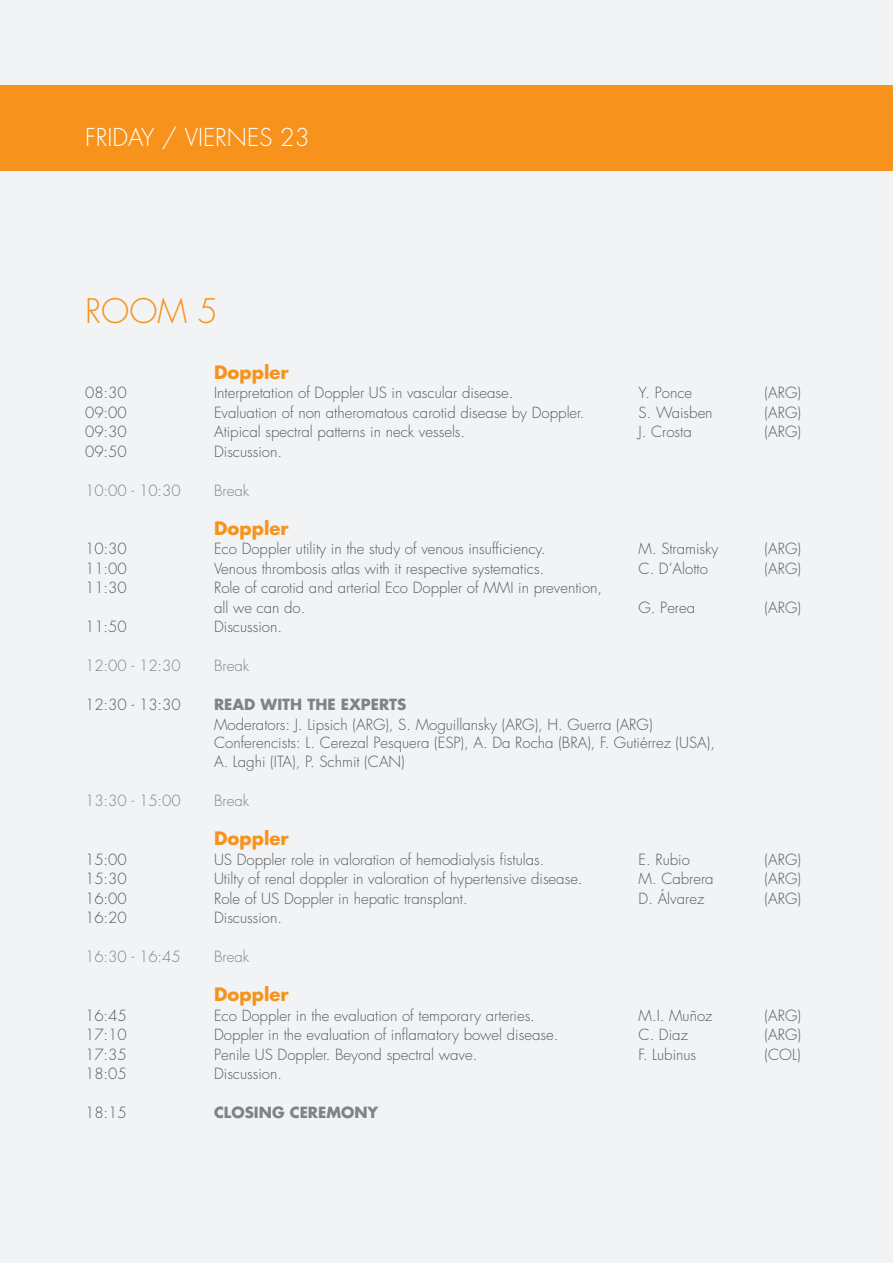
<style>
.page{position:relative;width:893px;height:1263px;background:#f2f3f4}
.page>*{position:absolute;margin:0;border:0;box-sizing:border-box;transform-origin:0 0}
.t1{font:300 33px "Futura";color:#f7931d}
.t2{font:300 24px "Futura";color:#fff}
.t3{font:700 18px "Futura";color:#f7931d}
.t4{font:300 15px "Futura";color:#57585a}
.t5{font:300 15px "Futura";color:#808285}
.t6{font:700 15px "Futura";color:#808285}
</style>
<div class="page">
<div style="left:0;top:85px;width:893px;height:85px;background:#f7931d"></div>
<p class="t2" style="left:85px;top:122px;width:226px">FRIDAY / VIERNES 23</p>
<p class="t1" style="left:85px;top:290px;width:134px">ROOM 5</p>
<p class="t3" style="left:214px;top:359px;width:76px">Doppler</p>
<p class="t4" style="left:85px;top:383px;width:43px">08:30</p>
<p class="t4" style="left:214px;top:383px;width:301px">Interpretation of Doppler US in vascular disease.</p>
<p class="t4" style="left:639px;top:383px;width:55px">Y. Ponce</p>
<p class="t4" style="left:765px;top:383px;width:38px">(ARG)</p>
<p class="t4" style="left:85px;top:402px;width:43px">09:00</p>
<p class="t4" style="left:214px;top:402px;width:372px">Evaluation of non atheromatous carotid disease by Doppler.</p>
<p class="t4" style="left:639px;top:402px;width:76px">S. Waisben</p>
<p class="t4" style="left:765px;top:402px;width:38px">(ARG)</p>
<p class="t4" style="left:85px;top:422px;width:43px">09:30</p>
<p class="t4" style="left:214px;top:422px;width:253px">Atipical spectral patterns in neck vessels.</p>
<p class="t4" style="left:639px;top:422px;width:55px">J. Crosta</p>
<p class="t4" style="left:765px;top:422px;width:38px">(ARG)</p>
<p class="t4" style="left:85px;top:441px;width:43px">09:50</p>
<p class="t4" style="left:214px;top:441px;width:70px">Discussion.</p>
<p class="t5" style="left:85px;top:480px;width:97px">10:00 - 10:30</p>
<p class="t5" style="left:214px;top:480px;width:37px">Break</p>
<p class="t3" style="left:214px;top:515px;width:76px">Doppler</p>
<p class="t4" style="left:85px;top:539px;width:43px">10:30</p>
<p class="t4" style="left:214px;top:539px;width:333px">Eco Doppler utility in the study of venous insufficiency.</p>
<p class="t4" style="left:639px;top:539px;width:81px">M. Stramisky</p>
<p class="t4" style="left:765px;top:539px;width:38px">(ARG)</p>
<p class="t4" style="left:85px;top:558px;width:43px">11:00</p>
<p class="t4" style="left:214px;top:558px;width:332px">Venous thrombosis atlas with it respective systematics.</p>
<p class="t4" style="left:639px;top:558px;width:71px">C. D’Alotto</p>
<p class="t4" style="left:765px;top:558px;width:38px">(ARG)</p>
<p class="t4" style="left:85px;top:578px;width:43px">11:30</p>
<p class="t4" style="left:214px;top:578px;width:390px">Role of carotid and arterial Eco Doppler of MMI in prevention,</p>
<p class="t4" style="left:214px;top:597px;width:93px">all we can do.</p>
<p class="t4" style="left:639px;top:597px;width:58px">G. Perea</p>
<p class="t4" style="left:765px;top:597px;width:38px">(ARG)</p>
<p class="t4" style="left:85px;top:617px;width:43px">11:50</p>
<p class="t4" style="left:214px;top:617px;width:70px">Discussion.</p>
<p class="t5" style="left:85px;top:656px;width:97px">12:00 - 12:30</p>
<p class="t5" style="left:214px;top:656px;width:37px">Break</p>
<p class="t4" style="left:85px;top:695px;width:97px">12:30 - 13:30</p>
<p class="t6" style="left:214px;top:694px;width:194px">READ WITH THE EXPERTS</p>
<p class="t4" style="left:214px;top:714px;width:440px">Moderators: J. Lipsich (ARG), S. Moguillansky (ARG), H. Guerra (ARG)</p>
<p class="t4" style="left:214px;top:733px;width:502px">Conferencists: L. Cerezal Pesquera (ESP), A. Da Rocha (BRA), F. Gutiérrez (USA),</p>
<p class="t4" style="left:214px;top:752px;width:192px">A. Laghi (ITA), P. Schmit (CAN)</p>
<p class="t5" style="left:85px;top:791px;width:97px">13:30 - 15:00</p>
<p class="t5" style="left:214px;top:791px;width:37px">Break</p>
<p class="t3" style="left:214px;top:826px;width:76px">Doppler</p>
<p class="t4" style="left:85px;top:849px;width:43px">15:00</p>
<p class="t4" style="left:214px;top:849px;width:332px">US Doppler role in valoration of hemodialysis fistulas.</p>
<p class="t4" style="left:639px;top:849px;width:53px">E. Rubio</p>
<p class="t4" style="left:765px;top:849px;width:38px">(ARG)</p>
<p class="t4" style="left:85px;top:869px;width:43px">15:30</p>
<p class="t4" style="left:214px;top:869px;width:370px">Utilty of renal doppler in valoration of hypertensive disease.</p>
<p class="t4" style="left:639px;top:869px;width:77px">M. Cabrera</p>
<p class="t4" style="left:765px;top:869px;width:38px">(ARG)</p>
<p class="t4" style="left:85px;top:888px;width:43px">16:00</p>
<p class="t4" style="left:214px;top:888px;width:255px">Role of US Doppler in hepatic transplant.</p>
<p class="t4" style="left:639px;top:888px;width:67px">D. Álvarez</p>
<p class="t4" style="left:765px;top:888px;width:38px">(ARG)</p>
<p class="t4" style="left:85px;top:908px;width:43px">16:20</p>
<p class="t4" style="left:214px;top:908px;width:70px">Discussion.</p>
<p class="t5" style="left:85px;top:947px;width:97px">16:30 - 16:45</p>
<p class="t5" style="left:214px;top:947px;width:37px">Break</p>
<p class="t3" style="left:214px;top:982px;width:76px">Doppler</p>
<p class="t4" style="left:85px;top:1005px;width:43px">16:45</p>
<p class="t4" style="left:214px;top:1005px;width:322px">Eco Doppler in the evaluation of temporary arteries.</p>
<p class="t4" style="left:639px;top:1005px;width:75px">M.I. Muñoz</p>
<p class="t4" style="left:765px;top:1005px;width:38px">(ARG)</p>
<p class="t4" style="left:85px;top:1025px;width:43px">17:10</p>
<p class="t4" style="left:214px;top:1025px;width:346px">Doppler in the evaluation of inflamatory bowel disease.</p>
<p class="t4" style="left:639px;top:1025px;width:51px">C. Diaz</p>
<p class="t4" style="left:765px;top:1025px;width:38px">(ARG)</p>
<p class="t4" style="left:85px;top:1044px;width:43px">17:35</p>
<p class="t4" style="left:214px;top:1044px;width:265px">Penile US Doppler. Beyond spectral wave.</p>
<p class="t4" style="left:639px;top:1044px;width:59px">F. Lubinus</p>
<p class="t4" style="left:765px;top:1044px;width:37px">(COL)</p>
<p class="t4" style="left:85px;top:1064px;width:43px">18:05</p>
<p class="t4" style="left:214px;top:1064px;width:70px">Discussion.</p>
<p class="t4" style="left:85px;top:1103px;width:43px">18:15</p>
<p class="t6" style="left:214px;top:1102px;width:166px">CLOSING CEREMONY</p>
</div>
